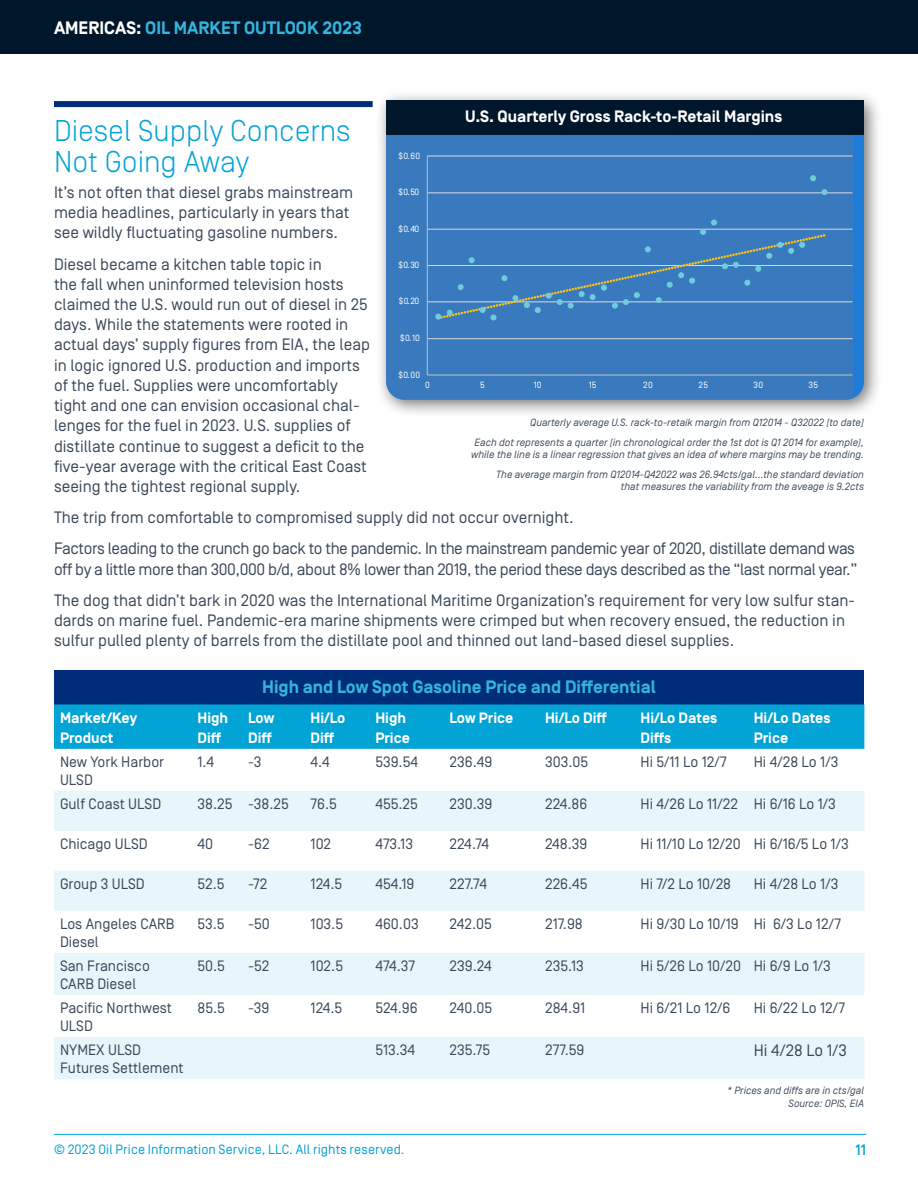
<style>
.page{position:relative;width:918px;height:1188px;background:#fff}
.page>*{position:absolute;margin:0;border:0;box-sizing:border-box;transform-origin:0 0}
.Subhead{font:300 30px/31.5px "Simplon Norm";color:#02a3d5}
.t1{font:700 18px "Simplon Norm";color:#35b5dd}
.t2{font:16.5px/20.2px "Simplon Norm";color:#3a4859}
.t3{font:16.5px/20.2px "Simplon Norm";letter-spacing:-.025em;color:#3a4859}
.t4{font:700 16.5px "Simplon Norm";color:#fff}
.t5{font:15px/18px "Simplon Norm";color:#3a4859}
.t6{font:700 15px/20.2px "Simplon Norm";color:#fff}
.t7{font:500 15px "Simplon Norm";color:#02a3d5}
.t8{font:13.5px "Simplon Norm";letter-spacing:.01em;color:#02a3d5}
.t9{font:italic 10.5px/12.6px "Simplon Norm";color:#3a4859;text-align:center}
.t10{font:9px "Simplon Norm";letter-spacing:-.005em;color:#fff}
.s1{color:#fff}
</style>
<div class="page">
<hr style="left:54px;top:1134px;width:812px;height:1px;background:#02a3d5">
<div style="left:0;top:0;width:918px;height:54px;background:#00162b"></div>
<div style="left:54px;top:101px;width:319px;height:6px;background:#002d79"></div>
<div style="left:376px;top:90px;width:507px;height:329px;background:#000;opacity:.55"></div>
<div style="left:386px;top:135px;width:467px;height:265px;background:#397abe"></div>
<div style="left:427px;top:155px;width:426px;height:221px;background:#397abe"></div>
<svg style="left:435px;top:220px;width:390px;height:100px;background:#427fbc"></svg>
<svg style="left:810px;top:175px;width:6px;height:6px"></svg>
<svg style="left:822px;top:189px;width:5px;height:6px"></svg>
<div style="left:386px;top:101px;width:478px;height:34px;background:#00162b"></div>
<div style="left:54px;top:670px;width:810px;height:43px;background:#002d79"></div>
<div style="left:54px;top:704px;width:810px;height:45px;background:#02a3d5"></div>
<svg style="left:54px;top:791px;width:810px;height:288px;fill:#e6f6fb"></svg>
<svg style="left:54px;top:995px;width:810px;height:42px"></svg>
<p class="t1" style="left:54px;top:18px;width:310px"><span class="s1">AMERICAS:</span> OIL MARKET OUTLOOK 2023</p>
<p class="t4" style="left:465px;top:107px;width:318px">U.S. Quarterly Gross Rack-to-Retail Margins</p>
<p class="Subhead" style="left:54px;top:115px;width:298px">Diesel Supply Concerns<br>Not Going Away</p>
<p class="t2" style="left:54px;top:183px;width:301px">It’s not often that diesel grabs mainstream media headlines, particularly in years that see wildly fluctuating gasoline numbers.</p>
<p class="t2" style="left:54px;top:254px;width:318px">Diesel became a kitchen table topic in<br>the fall when uninformed television hosts claimed the U.S. would run out of diesel in 25 days. While the statements were rooted in actual days’ supply figures from EIA, the leap in logic ignored U.S. production and imports of the fuel. Supplies were uncomfortably tight and one can envision occasional chal&shy;lenges for the fuel in 2023. U.S. supplies of distillate continue to suggest a deficit to the five-year average with the critical East Coast seeing the tightest regional supply.</p>
<p class="t2" style="left:54px;top:508px;width:521px">The trip from comfortable to compromised supply did not occur overnight.</p>
<p class="t3" style="left:54px;top:539px;width:805px">Factors leading to the crunch go back to the pandemic. In the mainstream pandemic year of 2020, distillate demand was off by a little more than 300,000 b/d, about 8% lower than 2019, the period these days described as the “last normal year.”</p>
<p class="t2" style="left:54px;top:590px;width:802px">The dog that didn’t bark in 2020 was the International Maritime Organization’s requirement for very low sulfur stan&shy;dards on marine fuel. Pandemic-era marine shipments were crimped but when recovery ensued, the reduction in sulfur pulled plenty of barrels from the distillate pool and thinned out land-based diesel supplies.</p>
<p class="t10" style="left:399px;top:151px;width:23px">$0.60</p>
<p class="t10" style="left:399px;top:187px;width:22px">$0.50</p>
<p class="t10" style="left:399px;top:224px;width:22px">$0.40</p>
<p class="t10" style="left:399px;top:260px;width:22px">$0.30</p>
<p class="t10" style="left:399px;top:296px;width:22px">$0.20</p>
<p class="t10" style="left:400px;top:333px;width:21px">$0.10</p>
<p class="t10" style="left:398px;top:370px;width:23px">$0.00</p>
<p class="t10" style="left:425px;top:380px;width:6px">0</p>
<p class="t10" style="left:480px;top:380px;width:6px">5</p>
<p class="t10" style="left:534px;top:380px;width:9px">10</p>
<p class="t10" style="left:589px;top:380px;width:9px">15</p>
<p class="t10" style="left:643px;top:380px;width:11px">20</p>
<p class="t10" style="left:698px;top:380px;width:11px">25</p>
<p class="t10" style="left:753px;top:380px;width:11px">30</p>
<p class="t10" style="left:809px;top:380px;width:11px">35</p>
<p class="t9" style="left:530px;top:417px;width:335px">Quarterly average U.S. rack-to-retaik margin from Q12014 - Q32022 (to date)</p>
<p class="t9" style="left:471px;top:436px;width:394px">Each dot represents a quarter (in chronological order the 1st dot is Q1 2014 for example), while the line is a linear regression that gives an idea of where margins may be trending.</p>
<p class="t9" style="left:496px;top:468px;width:369px;text-align:right">The average margin from Q12014-Q42022 was 26.94cts/gal…the standard deviation that measures the variability from the aveage is 9.2cts</p>
<p class="t1" style="left:262px;top:678px;width:395px">High and Low Spot Gasoline Price and Differential</p>
<p class="t6" style="left:60px;top:708px;width:79px">Market/Key<br>Product</p>
<p class="t6" style="left:197px;top:708px;width:32px">High<br>Diff</p>
<p class="t6" style="left:248px;top:708px;width:28px">Low<br>Diff</p>
<p class="t6" style="left:311px;top:708px;width:36px">Hi/Lo<br>Diff</p>
<p class="t6" style="left:375px;top:708px;width:36px">High<br>Price</p>
<p class="t6" style="left:450px;top:708px;width:65px">Low Price</p>
<p class="t6" style="left:545px;top:708px;width:63px">Hi/Lo Diff</p>
<p class="t6" style="left:641px;top:708px;width:78px">Hi/Lo Dates<br>Diffs</p>
<p class="t6" style="left:754px;top:708px;width:78px">Hi/Lo Dates<br>Price</p>
<p class="t5" style="left:60px;top:753px;width:106px">New York Harbor<br>ULSD</p>
<p class="t5" style="left:197px;top:753px;width:18px">1.4</p>
<p class="t5" style="left:248px;top:753px;width:15px">-3</p>
<p class="t5" style="left:311px;top:753px;width:21px">4.4</p>
<p class="t5" style="left:375px;top:753px;width:44px">539.54</p>
<p class="t5" style="left:450px;top:753px;width:44px">236.49</p>
<p class="t5" style="left:545px;top:753px;width:45px">303.05</p>
<p class="t5" style="left:641px;top:753px;width:88px">Hi 5/11 Lo 12/7</p>
<p class="t5" style="left:754px;top:753px;width:86px">Hi 4/28 Lo 1/3</p>
<p class="t5" style="left:60px;top:795px;width:103px">Gulf Coast ULSD</p>
<p class="t5" style="left:197px;top:795px;width:36px">38.25</p>
<p class="t5" style="left:248px;top:795px;width:42px">-38.25</p>
<p class="t5" style="left:311px;top:795px;width:28px">76.5</p>
<p class="t5" style="left:375px;top:795px;width:44px">455.25</p>
<p class="t5" style="left:450px;top:795px;width:44px">230.39</p>
<p class="t5" style="left:545px;top:795px;width:44px">224.86</p>
<p class="t5" style="left:641px;top:795px;width:99px">Hi 4/26 Lo 11/22</p>
<p class="t5" style="left:754px;top:795px;width:84px">Hi 6/16 Lo 1/3</p>
<p class="t5" style="left:60px;top:835px;width:89px">Chicago ULSD</p>
<p class="t5" style="left:197px;top:835px;width:17px">40</p>
<p class="t5" style="left:248px;top:835px;width:23px">-62</p>
<p class="t5" style="left:311px;top:835px;width:22px">102</p>
<p class="t5" style="left:375px;top:835px;width:39px">473.13</p>
<p class="t5" style="left:450px;top:835px;width:41px">224.74</p>
<p class="t5" style="left:545px;top:835px;width:44px">248.39</p>
<p class="t5" style="left:641px;top:835px;width:102px">Hi 11/10 Lo 12/20</p>
<p class="t5" style="left:754px;top:835px;width:96px">Hi 6/16/5 Lo 1/3</p>
<p class="t5" style="left:60px;top:875px;width:86px">Group 3 ULSD</p>
<p class="t5" style="left:197px;top:875px;width:29px">52.5</p>
<p class="t5" style="left:248px;top:875px;width:21px">-72</p>
<p class="t5" style="left:311px;top:875px;width:33px">124.5</p>
<p class="t5" style="left:375px;top:875px;width:41px">454.19</p>
<p class="t5" style="left:450px;top:875px;width:39px">227.74</p>
<p class="t5" style="left:545px;top:875px;width:44px">226.45</p>
<p class="t5" style="left:641px;top:875px;width:92px">Hi 7/2 Lo 10/28</p>
<p class="t5" style="left:754px;top:875px;width:86px">Hi 4/28 Lo 1/3</p>
<p class="t5" style="left:60px;top:915px;width:116px">Los Angeles CARB<br>Diesel</p>
<p class="t5" style="left:197px;top:915px;width:29px">53.5</p>
<p class="t5" style="left:248px;top:915px;width:23px">-50</p>
<p class="t5" style="left:311px;top:915px;width:34px">103.5</p>
<p class="t5" style="left:375px;top:915px;width:45px">460.03</p>
<p class="t5" style="left:450px;top:915px;width:44px">242.05</p>
<p class="t5" style="left:545px;top:915px;width:39px">217.98</p>
<p class="t5" style="left:641px;top:915px;width:100px">Hi 9/30 Lo 10/19</p>
<p class="t5" style="left:754px;top:915px;width:89px">Hi 6/3 Lo 12/7</p>
<p class="t5" style="left:60px;top:957px;width:91px">San Francisco<br>CARB Diesel</p>
<p class="t5" style="left:197px;top:957px;width:29px">50.5</p>
<p class="t5" style="left:248px;top:957px;width:23px">-52</p>
<p class="t5" style="left:311px;top:957px;width:34px">102.5</p>
<p class="t5" style="left:375px;top:957px;width:41px">474.37</p>
<p class="t5" style="left:450px;top:957px;width:44px">239.24</p>
<p class="t5" style="left:545px;top:957px;width:40px">235.13</p>
<p class="t5" style="left:641px;top:957px;width:102px">Hi 5/26 Lo 10/20</p>
<p class="t5" style="left:754px;top:957px;width:79px">Hi 6/9 Lo 1/3</p>
<p class="t5" style="left:60px;top:999px;width:114px">Pacific Northwest<br>ULSD</p>
<p class="t5" style="left:197px;top:999px;width:29px">85.5</p>
<p class="t5" style="left:248px;top:999px;width:23px">-39</p>
<p class="t5" style="left:311px;top:999px;width:33px">124.5</p>
<p class="t5" style="left:375px;top:999px;width:44px">524.96</p>
<p class="t5" style="left:450px;top:999px;width:44px">240.05</p>
<p class="t5" style="left:545px;top:999px;width:42px">284.91</p>
<p class="t5" style="left:641px;top:999px;width:91px">Hi 6/21 Lo 12/6</p>
<p class="t5" style="left:754px;top:999px;width:93px">Hi 6/22 Lo 12/7</p>
<p class="t5" style="left:60px;top:1041px;width:125px">NYMEX ULSD<br>Futures Settlement</p>
<p class="t5" style="left:375px;top:1041px;width:41px">513.34</p>
<p class="t5" style="left:450px;top:1041px;width:42px">235.75</p>
<p class="t5" style="left:545px;top:1041px;width:41px">277.59</p>
<p class="t2" style="left:754px;top:1041px;width:95px">Hi 4/28 Lo 1/3</p>
<p class="t9" style="left:727px;top:1085px;width:138px">* Prices and diffs are in cts/gal</p>
<p class="t9" style="left:789px;top:1097px;width:77px">Source: OPIS, EIA</p>
<p class="t8" style="left:54px;top:1143px;width:352px">© 2023 Oil Price Information Service, LLC. All rights reserved.</p>
<p class="t7" style="left:856px;top:1142px;width:12px">11</p>
</div>
